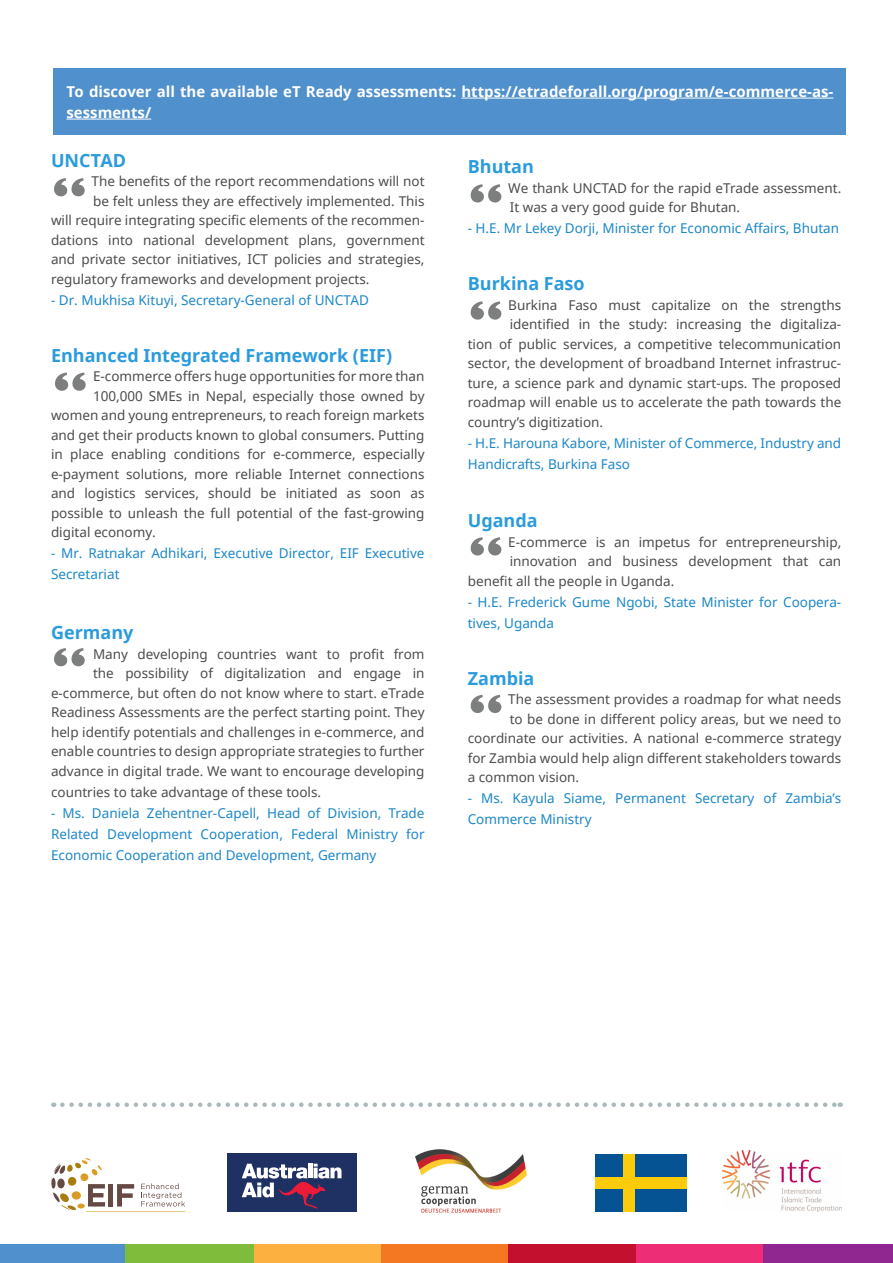
<style>
.page{position:relative;width:893px;height:1263px;background:#fff}
.page>*{position:absolute;margin:0;border:0;box-sizing:border-box;transform-origin:0 0}
.H4_-_grey{font:700 18px "Noto Sans";color:#2a9bdd}
.H4_-_blue_box{font:700 15px/21px "Noto Sans";color:#fff}
.H4_-_grey-2{font:13.5px/19.5px "Noto Sans";color:#4b4c4d}
.H4_-_grey-3{font:13.5px/21px "Noto Sans";color:#1c87c8}
</style>
<div class="page">
<div style="left:0;top:1244px;width:127px;height:19px;background:#5090cc"></div>
<div style="left:125px;top:1244px;width:130px;height:19px;background:#80bc3c"></div>
<div style="left:255px;top:1244px;width:127px;height:19px;background:#fbb03f"></div>
<div style="left:381px;top:1244px;width:128px;height:19px;background:#f47721"></div>
<div style="left:508px;top:1244px;width:128px;height:19px;background:#c3102f"></div>
<div style="left:636px;top:1244px;width:128px;height:19px;background:#ee2d77"></div>
<div style="left:763px;top:1244px;width:130px;height:19px;background:#90268f"></div>
<svg style="left:62px;top:1102px;width:779px;height:5px"></svg>
<hr style="left:86px;top:1211px;width:99px;height:1px;background:#da9b27">
<div style="left:108px;top:1184px;width:5px;height:22px;background:#664944"></div>
<svg style="left:117px;top:1184px;width:17px;height:22px"></svg>
<svg style="left:51px;top:1158px;width:54px;height:52px"></svg>
<svg style="left:141px;top:1183px;width:44px;height:23px"></svg>
<img style="left:723px;top:1150px;width:119px;height:61px">
<div style="left:227px;top:1153px;width:129px;height:59px;background:#1f3162"></div>
<svg style="left:242px;top:1164px;width:99px;height:45px"></svg>
<div style="left:595px;top:1154px;width:92px;height:58px;background:#055393"></div>
<div style="left:623px;top:1154px;width:12px;height:58px;background:#fccb0a"></div>
<div style="left:595px;top:1177px;width:92px;height:12px;background:#fccb0a"></div>
<svg style="left:470px;top:537px;width:32px;height:19px"></svg>
<svg style="left:470px;top:301px;width:32px;height:19px"></svg>
<svg style="left:54px;top:178px;width:31px;height:19px"></svg>
<svg style="left:55px;top:372px;width:31px;height:19px"></svg>
<svg style="left:54px;top:648px;width:31px;height:19px"></svg>
<svg style="left:470px;top:695px;width:32px;height:18px"></svg>
<svg style="left:470px;top:184px;width:32px;height:19px"></svg>
<img style="left:415px;top:1149px;width:112px;height:64px">
<div style="left:54px;top:68px;width:792px;height:67px;background:#5090cc"></div>
<hr style="left:461px;top:98px;width:372px;height:1px;background:#fff">
<hr style="left:66px;top:119px;width:85px;height:1px;background:#fff">
<p class="H4_-_blue_box" style="left:66px;top:81px;width:768px">To discover all the available eT Ready assessments: https://etradeforall.org/program/e-commerce-as&shy;sessments/</p>
<p class="H4_-_grey" style="left:51px;top:147px;width:77px">UNCTAD</p>
<p class="H4_-_grey-2" style="left:92px;top:171px;width:335px">The benefits of the report recommendations will not</p>
<p class="H4_-_grey-2" style="left:93px;top:191px;width:333px">be felt unless they are effectively implemented. This</p>
<p class="H4_-_grey-2" style="left:51px;top:210px;width:375px">will require integrating specific elements of the recommen-</p>
<p class="H4_-_grey-2" style="left:51px;top:230px;width:375px">dations into national development plans, government</p>
<p class="H4_-_grey-2" style="left:51px;top:249px;width:375px">and private sector initiatives, ICT policies and strategies,</p>
<p class="H4_-_grey-2" style="left:51px;top:269px;width:320px">regulatory frameworks and development projects.</p>
<p class="H4_-_grey-3" style="left:51px;top:289px;width:319px">- Dr. Mukhisa Kituyi, Secretary-General of UNCTAD</p>
<p class="H4_-_grey" style="left:51px;top:342px;width:343px">Enhanced Integrated Framework (EIF)</p>
<p class="H4_-_grey-2" style="left:93px;top:366px;width:333px">E-commerce offers huge opportunities for more than</p>
<p class="H4_-_grey-2" style="left:93px;top:386px;width:333px">100,000 SMEs in Nepal, especially those owned by</p>
<p class="H4_-_grey-2" style="left:51px;top:405px;width:375px">women and young entrepreneurs, to reach foreign markets</p>
<p class="H4_-_grey-2" style="left:51px;top:425px;width:375px">and get their products known to global consumers. Putting</p>
<p class="H4_-_grey-2" style="left:51px;top:444px;width:375px">in place enabling conditions for e-commerce, especially</p>
<p class="H4_-_grey-2" style="left:51px;top:464px;width:375px">e-payment solutions, more reliable Internet connections</p>
<p class="H4_-_grey-2" style="left:51px;top:483px;width:375px">and logistics services, should be initiated as soon as</p>
<p class="H4_-_grey-2" style="left:51px;top:503px;width:375px">possible to unleash the full potential of the fast-growing</p>
<p class="H4_-_grey-2" style="left:51px;top:522px;width:106px">digital economy.</p>
<p class="H4_-_grey-3" style="left:51px;top:542px;width:375px">- Mr. Ratnakar Adhikari, Executive Director, EIF Executive<br>Secretariat</p>
<p class="H4_-_grey" style="left:51px;top:620px;width:84px">Germany</p>
<p class="H4_-_grey-2" style="left:51px;top:644px;width:375px;text-align:right">Many developing countries want to profit from<br>the possibility of digitalization and engage in e-commerce, but often do not know where to start. eTrade Readiness Assessments are the perfect starting point. They help identify potentials and challenges in e-commerce, and enable countries to design appropriate strategies to further advance in digital trade. We want to encourage developing</p>
<p class="H4_-_grey-2" style="left:51px;top:782px;width:272px">countries to take advantage of these tools.</p>
<p class="H4_-_grey-3" style="left:51px;top:802px;width:375px;text-align:justify">- Ms. Daniela Zehentner-Capell, Head of Division, Trade Related Development Cooperation, Federal Ministry for Economic Cooperation and Development, Germany</p>
<p class="H4_-_grey" style="left:468px;top:154px;width:68px">Bhutan</p>
<p class="H4_-_grey-2" style="left:508px;top:178px;width:334px">We thank UNCTAD for the rapid eTrade assessment.<br>It was a very good guide for Bhutan.</p>
<p class="H4_-_grey-3" style="left:468px;top:217px;width:373px">- H.E. Mr Lekey Dorji, Minister for Economic Affairs, Bhutan</p>
<p class="H4_-_grey" style="left:468px;top:271px;width:118px">Burkina Faso</p>
<p class="H4_-_grey-2" style="left:508px;top:295px;width:334px">Burkina Faso must capitalize on the strengths</p>
<p class="H4_-_grey-2" style="left:510px;top:314px;width:333px">identified in the study: increasing the digitaliza-</p>
<p class="H4_-_grey-2" style="left:468px;top:334px;width:375px">tion of public services, a competitive telecommunication</p>
<p class="H4_-_grey-2" style="left:468px;top:353px;width:375px">sector, the development of broadband Internet infrastruc-</p>
<p class="H4_-_grey-2" style="left:468px;top:373px;width:375px">ture, a science park and dynamic start-ups. The proposed</p>
<p class="H4_-_grey-2" style="left:468px;top:392px;width:375px">roadmap will enable us to accelerate the path towards the</p>
<p class="H4_-_grey-2" style="left:468px;top:412px;width:137px">country’s digitization.</p>
<p class="H4_-_grey-3" style="left:468px;top:432px;width:375px">- H.E. Harouna Kabore, Minister of Commerce, Industry and<br>Handicrafts, Burkina Faso</p>
<p class="H4_-_grey" style="left:468px;top:508px;width:71px">Uganda</p>
<p class="H4_-_grey-2" style="left:508px;top:532px;width:334px">E-commerce is an impetus for entrepreneurship,</p>
<p class="H4_-_grey-2" style="left:510px;top:551px;width:333px">innovation and business development that can</p>
<p class="H4_-_grey-2" style="left:468px;top:571px;width:208px">benefit all the people in Uganda.</p>
<p class="H4_-_grey-3" style="left:468px;top:591px;width:375px">- H.E. Frederick Gume Ngobi, State Minister for Coopera&shy;tives, Uganda</p>
<p class="H4_-_grey" style="left:468px;top:665px;width:68px">Zambia</p>
<p class="H4_-_grey-2" style="left:508px;top:689px;width:335px">The assessment provides a roadmap for what needs</p>
<p class="H4_-_grey-2" style="left:510px;top:709px;width:333px">to be done in different policy areas, but we need to</p>
<p class="H4_-_grey-2" style="left:468px;top:728px;width:375px">coordinate our activities. A national e-commerce strategy</p>
<p class="H4_-_grey-2" style="left:468px;top:748px;width:375px">for Zambia would help align different stakeholders towards</p>
<p class="H4_-_grey-2" style="left:468px;top:767px;width:113px">a common vision.</p>
<p class="H4_-_grey-3" style="left:468px;top:787px;width:375px">- Ms. Kayula Siame, Permanent Secretary of Zambia’s<br>Commerce Ministry</p>
</div>
